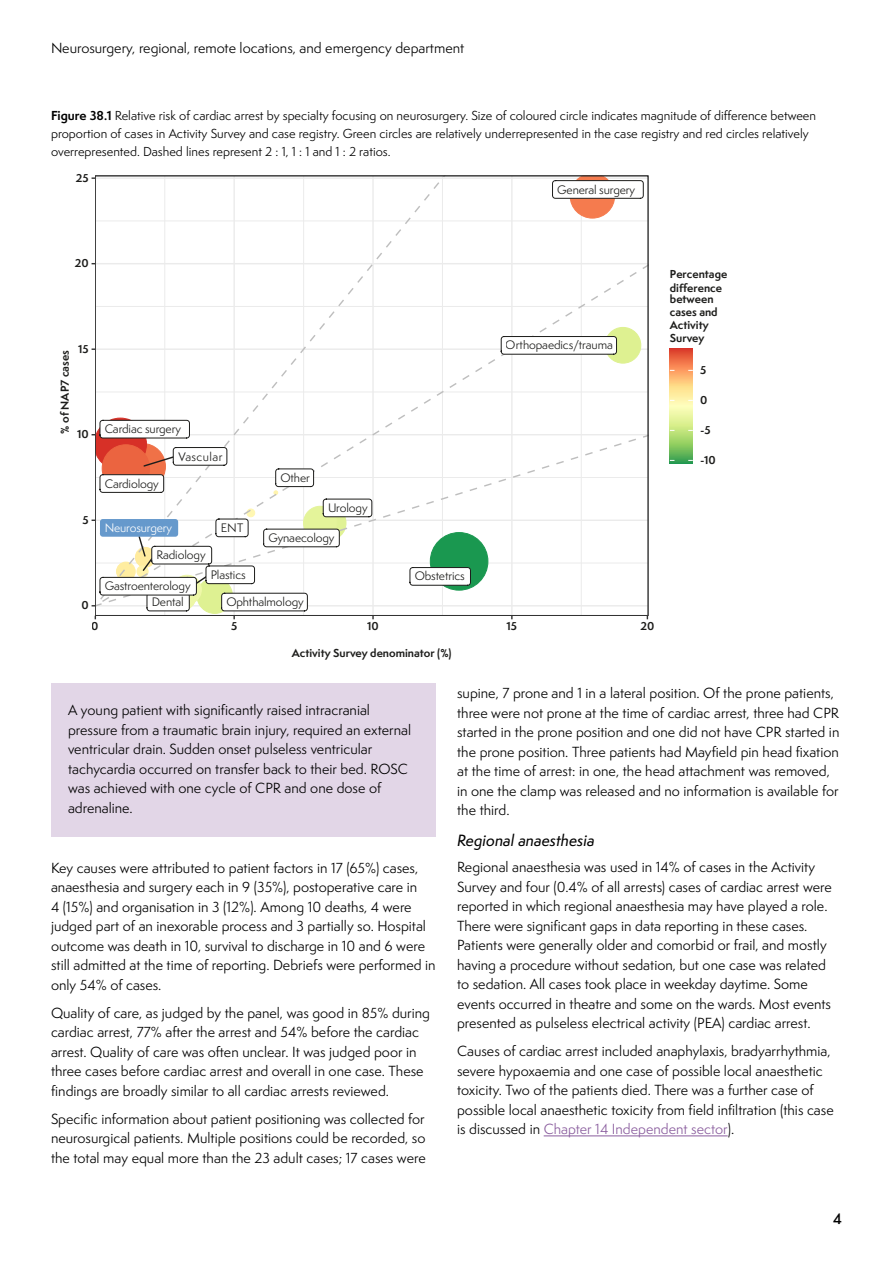
<style>
.page{position:relative;width:893px;height:1263px;background:#fff}
.page>*{position:absolute;margin:0;border:0;box-sizing:border-box;transform-origin:0 0}
.t1{font:15px "Semplicita Pro Med It";color:#000}
.t2{font:13.5px/19.5px "Semplicita Pro";color:#000}
.t3{font:600 13.5px "Semplicita Pro";color:#000}
.t4{font:12px/18px "Semplicita Pro";color:#000}
.t5{font:11.4px "Semplicita Pro";letter-spacing:-.01em;color:#1d1d1b}
.t6{font:11.4px "Semplicita Pro";letter-spacing:-.01em;color:#fff}
.t7{font:11.4px "Semplicita Pro";letter-spacing:.035em;color:#1d1d1b}
.t8{font:700 10.65px/12.8px "Semplicita Pro";color:#1d1d1b}
.s1{font-weight:700}
.s2{color:#8a5d9e}
</style>
<div class="page">
<hr style="left:544px;top:1136px;width:184px;height:1px;background:#8a5d9e">
<hr style="left:95px;top:177px;width:553px;height:2px;background:#ebebeb">
<hr style="left:511px;top:176px;width:2px;height:440px;background:#ebebeb">
<svg style="left:452px;top:219px;width:194px;height:183px"></svg>
<svg style="left:97px;top:179px;width:355px;height:223px"></svg>
<svg style="left:116px;top:402px;width:530px;height:212px"></svg>
<svg style="left:486px;top:336px;width:131px;height:19px"></svg>
<svg style="left:394px;top:567px;width:77px;height:19px"></svg>
<svg style="left:552px;top:178px;width:92px;height:41px"></svg>
<svg style="left:91px;top:418px;width:283px;height:201px"></svg>
<img style="left:670px;top:349px;width:23px;height:115px">
<div style="left:51px;top:683px;width:385px;height:153px;background:#e2d6e7"></div>
<p class="t2" style="left:51px;top:38px;width:415px">Neurosurgery, regional, remote locations, and emergency department</p>
<p class="t4" style="left:51px;top:106px;width:767px"><span class="s1">Figure 38.1</span> Relative risk of cardiac arrest by specialty focusing on neurosurgery. Size of coloured circle indicates magnitude of difference between proportion of cases in Activity Survey and case registry. Green circles are relatively underrepresented in the case registry and red circles relatively overrepresented. Dashed lines represent 2 : 1, 1 : 1 and 1 : 2 ratios.</p>
<p class="t8" style="left:76px;top:171px;width:14px">25</p>
<p class="t5" style="left:557px;top:181px;width:79px">General surgery</p>
<p class="t8" style="left:75px;top:257px;width:15px">20</p>
<p class="t8" style="left:58px;top:434px;width:85px;rotate:-90deg">% of NAP7 cases</p>
<p class="t8" style="left:78px;top:342px;width:12px">15</p>
<p class="t8" style="left:77px;top:428px;width:13px">10</p>
<p class="t8" style="left:82px;top:513px;width:8px">5</p>
<p class="t8" style="left:81px;top:599px;width:9px">0</p>
<p class="t5" style="left:105px;top:421px;width:78px">Cardiac surgery</p>
<p class="t5" style="left:105px;top:475px;width:56px">Cardiology</p>
<p class="t7" style="left:178px;top:448px;width:46px">Vascular</p>
<p class="t6" style="left:105px;top:520px;width:69px">Neurosurgery</p>
<p class="t5" style="left:221px;top:520px;width:24px">ENT</p>
<p class="t5" style="left:211px;top:566px;width:37px">Plastics</p>
<p class="t5" style="left:156px;top:547px;width:51px">Radiology</p>
<p class="t5" style="left:105px;top:578px;width:87px">Gastroenterology</p>
<p class="t5" style="left:280px;top:469px;width:31px">Other</p>
<p class="t5" style="left:328px;top:500px;width:41px">Urology</p>
<p class="t5" style="left:268px;top:530px;width:68px">Gynaecology</p>
<p class="t5" style="left:152px;top:594px;width:33px">Dental</p>
<p class="t5" style="left:226px;top:594px;width:79px">Ophthalmology</p>
<p class="t5" style="left:506px;top:337px;width:108px">Orthopaedics/trauma</p>
<p class="t5" style="left:415px;top:568px;width:52px">Obstetrics</p>
<p class="t8" style="left:92px;top:619px;width:9px">0</p>
<p class="t8" style="left:231px;top:619px;width:8px">5</p>
<p class="t8" style="left:367px;top:619px;width:13px">10</p>
<p class="t8" style="left:507px;top:619px;width:12px">15</p>
<p class="t8" style="left:292px;top:646px;width:161px">Activity Survey denominator (%)</p>
<p class="t8" style="left:670px;top:267px;width:59px;line-height:14px">Percentage difference</p>
<p class="t8" style="left:670px;top:293px;width:49px">between cases and<br>Activity<br>Survey</p>
<p class="t8" style="left:700px;top:363px;width:8px">5</p>
<p class="t8" style="left:700px;top:393px;width:9px">0</p>
<p class="t8" style="left:700px;top:423px;width:12px">-5</p>
<p class="t8" style="left:700px;top:453px;width:17px">-10</p>
<p class="t8" style="left:640px;top:619px;width:15px">20</p>
<p class="t2" style="left:68px;top:700px;width:345px">A young patient with significantly raised intracranial pressure from a traumatic brain injury, required an external ventricular drain. Sudden onset pulseless ventricular tachycardia occurred on transfer back to their bed. ROSC was achieved with one cycle of CPR and one dose of adrenaline.</p>
<p class="t2" style="left:51px;top:858px;width:386px">Key causes were attributed to patient factors in 17 (65%) cases, anaesthesia and surgery each in 9 (35%), postoperative care in<br>4 (15%) and organisation in 3 (12%). Among 10 deaths, 4 were judged part of an inexorable process and 3 partially so. Hospital outcome was death in 10, survival to discharge in 10 and 6 were still admitted at the time of reporting. Debriefs were performed in only 54% of cases.</p>
<p class="t2" style="left:51px;top:1003px;width:381px">Quality of care, as judged by the panel, was good in 85% during cardiac arrest, 77% after the arrest and 54% before the cardiac arrest. Quality of care was often unclear. It was judged poor in three cases before cardiac arrest and overall in one case. These findings are broadly similar to all cardiac arrests reviewed.</p>
<p class="t2" style="left:51px;top:1109px;width:376px;text-align:justify">Specific information about patient positioning was collected for neurosurgical patients. Multiple positions could be recorded, so the total may equal more than the 23 adult cases; 17 cases were</p>
<p class="t2" style="left:457px;top:683px;width:384px">supine, 7 prone and 1 in a lateral position. Of the prone patients, three were not prone at the time of cardiac arrest, three had CPR started in the prone position and one did not have CPR started in the prone position. Three patients had Mayfield pin head fixation at the time of arrest: in one, the head attachment was removed, in one the clamp was released and no information is available for the third.</p>
<p class="t1" style="left:457px;top:830px;width:139px">Regional anaesthesia</p>
<p class="t2" style="left:457px;top:857px;width:376px">Regional anaesthesia was used in 14% of cases in the Activity Survey and four (0.4% of all arrests) cases of cardiac arrest were reported in which regional anaesthesia may have played a role.<br>There were significant gaps in data reporting in these cases.<br>Patients were generally older and comorbid or frail, and mostly having a procedure without sedation, but one case was related to sedation. All cases took place in weekday daytime. Some events occurred in theatre and some on the wards. Most events presented as pulseless electrical activity (PEA) cardiac arrest.</p>
<p class="t2" style="left:457px;top:1041px;width:378px">Causes of cardiac arrest included anaphylaxis, bradyarrhythmia, severe hypoxaemia and one case of possible local anaesthetic toxicity. Two of the patients died. There was a further case of possible local anaesthetic toxicity from field infiltration (this case is discussed in <span class="s2">Chapter 14 Independent sector</span>).</p>
<p class="t3" style="left:833px;top:1208px;width:10px">4</p>
</div>
